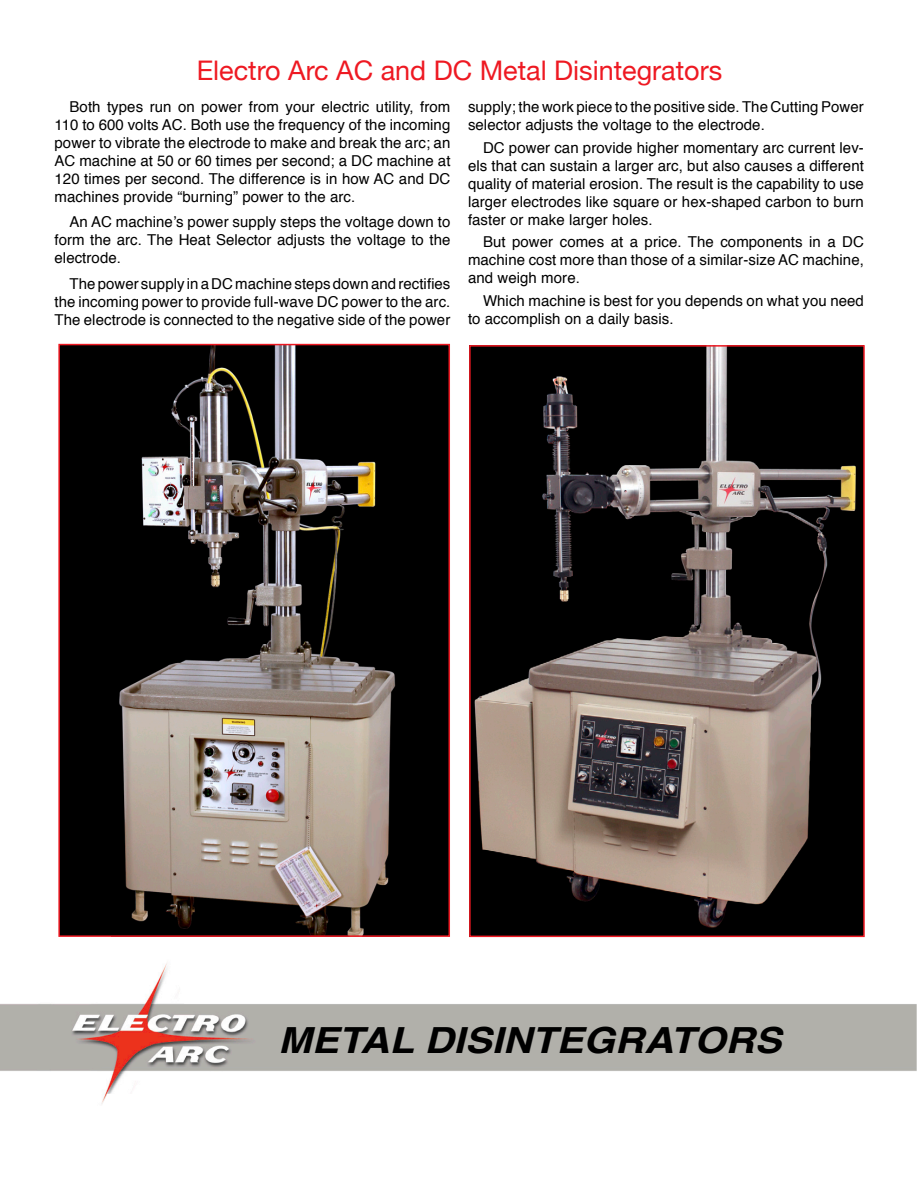
<style>
.page{position:relative;width:918px;height:1188px;background:#fff}
.page>*{position:absolute;margin:0;border:0;box-sizing:border-box;transform-origin:0 0}
.t1{font:italic 700 36px "Helvetica";color:#000;scale:1.12 1}
.t2{font:27px "Helvetica Neue";color:#ee1922}
.t3{font:15px/18px "Helvetica";letter-spacing:.005em;color:#000;text-align:justify}
</style>
<div class="page">
<div style="left:59px;top:345px;width:390px;height:591px;background:#000"></div>
<img style="left:119px;top:347px;width:277px;height:587px">
<div style="left:58px;top:344px;width:392px;height:593px;border:2px solid #ee1922"></div>
<img style="left:472px;top:348px;width:390px;height:586px">
<div style="left:469px;top:345px;width:396px;height:592px;border:2px solid #ee1922"></div>
<img style="left:0;top:963px;width:917px;height:141px">
<h2 class="t2" style="left:197px;top:51px;width:527px">Electro Arc AC and DC Metal Disintegrators</h2>
<p class="t3" style="left:468px;top:98px;width:397px">supply; the work piece to the positive side. The Cutting Power selector adjusts the voltage to the electrode.</p>
<p class="t3" style="left:468px;top:139px;width:397px;text-indent:15px">DC power can provide higher momentary arc current lev&shy;els that can sustain a larger arc, but also causes a different quality of material erosion. The result is the capability to use larger electrodes like square or hex-shaped carbon to burn faster or make larger holes.</p>
<p class="t3" style="left:468px;top:233px;width:397px;text-indent:15px">But power comes at a price. The components in a DC machine cost more than those of a similar-size AC machine, and weigh more.</p>
<p class="t3" style="left:468px;top:292px;width:397px;text-indent:15px">Which machine is best for you depends on what you need to accomplish on a daily basis.</p>
<p class="t3" style="left:55px;top:98px;width:397px;text-indent:15px">Both types run on power from your electric utility, from 110 to 600 volts AC. Both use the frequency of the incoming power to vibrate the electrode to make and break the arc; an AC machine at 50 or 60 times per second; a DC machine at 120 times per second. The difference is in how AC and DC machines provide “burning” power to the arc.</p>
<p class="t3" style="left:55px;top:213px;width:397px;text-indent:15px">An AC machine’s power supply steps the voltage down to form the arc. The Heat Selector adjusts the voltage to the electrode.</p>
<p class="t3" style="left:55px;top:275px;width:397px;text-indent:15px">The power supply in a DC machine steps down and rectifies the incoming power to provide full-wave DC power to the arc.<br>The electrode is connected to the negative side of the power</p>
<h1 class="t1" style="left:278px;top:1011px;width:451px">METAL DISINTEGRATORS</h1>
</div>
